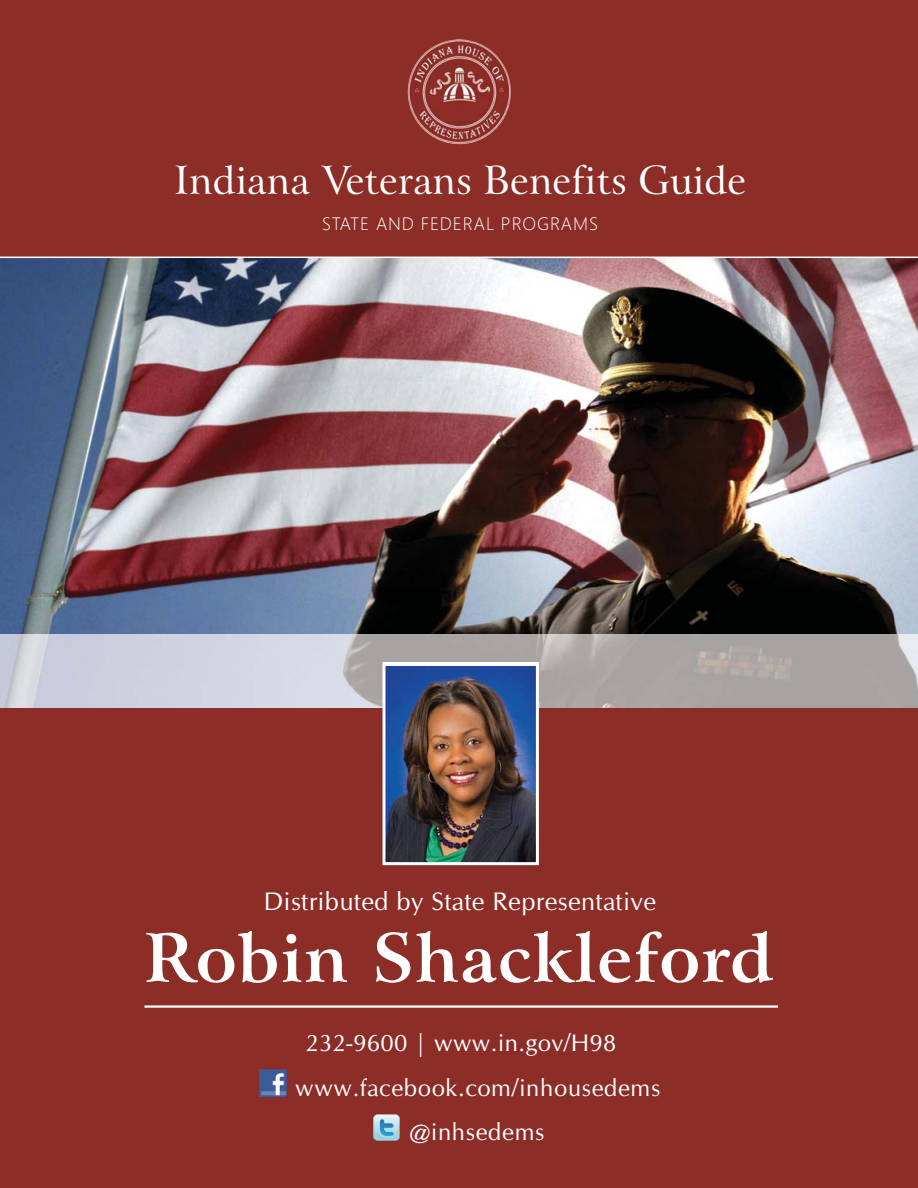
<style>
.page{position:relative;width:918px;height:1188px;background:#fff}
.page>*{position:absolute;margin:0;border:0;box-sizing:border-box;transform-origin:0 0}
.t1{font:700 67.5px "Arrus BT";letter-spacing:.015em;color:#fff}
.t2{font:39px "Arrus BT";color:#fff}
.t3{font:25.5px "CG Omega";letter-spacing:.015em;color:#fff}
.t4{font:24px "CG Omega";letter-spacing:.025em;color:#fff}
.t5{font:300 18px "Segoe UI";letter-spacing:.05em;color:#fff}
</style>
<div class="page">
<div style="left:0;top:0;width:918px;height:643px;background:#8c2d27"></div>
<img style="left:0;top:257px;width:918px;height:377px">
<img style="left:0;top:634px;width:918px;height:75px">
<div style="left:0;top:709px;width:918px;height:479px;background:#8c2d27"></div>
<img style="left:408px;top:39px;width:103px;height:105px">
<img style="left:386px;top:666px;width:149px;height:195px">
<div style="left:382px;top:662px;width:157px;height:203px;border:3px solid #fff"></div>
<img style="left:373px;top:1114px;width:27px;height:27px;border-radius:4px">
<img style="left:259px;top:1069px;width:28px;height:28px">
<hr style="left:144px;top:1005px;width:634px;height:3px;background:#fff">
<h2 class="t2" style="left:174px;top:158px;width:574px">Indiana Veterans Benefits Guide</h2>
<p class="t5" style="left:322px;top:213px;width:277px">STATE AND FEDERAL PROGRAMS</p>
<p class="t3" style="left:264px;top:891px;width:394px">Distributed by State Representative</p>
<h1 class="t1" style="left:144px;top:919px;width:631px">Robin Shackleford</h1>
<p class="t4" style="left:305px;top:1033px;width:313px">232-9600 | www.in.gov/H98</p>
<p class="t4" style="left:295px;top:1078px;width:367px">www.facebook.com/inhousedems</p>
<p class="t4" style="left:409px;top:1122px;width:137px">@inhsedems</p>
</div>
